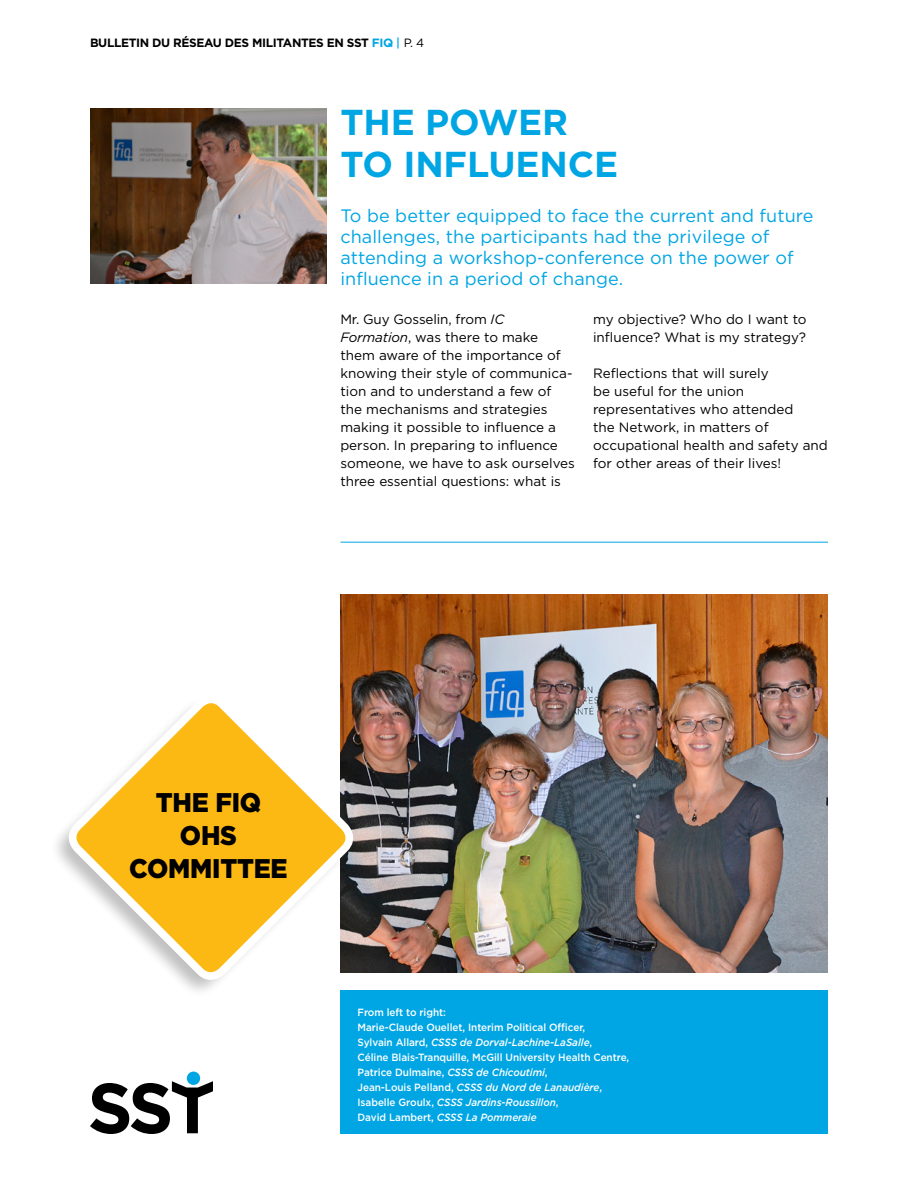
<style>
.page{position:relative;width:918px;height:1188px;background:#fff}
.page>*{position:absolute;margin:0;border:0;box-sizing:border-box;transform-origin:0 0}
.t1{font:700 36px/42px "Gotham";letter-spacing:-.005em;color:#00a5e3}
.t2{font:900 27px/33px "Gotham";letter-spacing:-.01em;color:#000;text-align:center;scale:.95 1}
.t3{font:18px/21px "Gotham";letter-spacing:.005em;color:#00a5e3}
.t4{font:13.5px/18px "Gotham";color:#000}
.t5{font:700 12px "Gotham";letter-spacing:-.03em;color:#000}
.t6{font:500 10.5px/15px "Gotham";letter-spacing:-.005em;color:#fff;scale:.95 1}
.s1{color:#00a5e3}
.s2{font-weight:500;color:#00a5e3}
.s3{font-weight:400}
.s4{font-style:italic}
</style>
<div class="page">
<svg style="left:90px;top:1081px;width:123px;height:53px"></svg>
<div style="left:187px;top:1072px;width:13px;height:13px;background:#00a5e3;border-radius:50%"></div>
<img style="left:340px;top:594px;width:488px;height:378px">
<img style="left:90px;top:108px;width:237px;height:176px">
<hr style="left:340px;top:542px;width:488px;height:1px;background:#00a5e3">
<svg style="left:67px;top:686px;width:288px;height:304px"></svg>
<div style="left:340px;top:990px;width:488px;height:144px;background:#00a5e3"></div>
<p class="t5" style="left:90px;top:36px;width:336px">BULLETIN DU RÉSEAU DES M ILITANTES EN SST <span class="s1">FIQ</span> <span class="s2">|</span> <span class="s3">p. 4</span></p>
<h1 class="t1" style="left:340px;top:100px;width:279px">TH E POWER<br>TO INFLUENCE</h1>
<h3 class="t3" style="left:340px;top:204px;width:475px">To be better equipped to face the current and future challenges, the participants had the privilege of attending a workshop-conference on the power of influence in a period of change.</h3>
<p class="t4" style="left:340px;top:310px;width:236px">Mr. Guy Gosselin, from <span class="s4">IC<br>Formation</span>, was there to make them aware of the importance of knowing their style of communica&shy;tion and to understand a few of the mechanisms and strategies making it possible to influence a person. In preparing to influence someone, we have to ask ourselves three essential questions: what is</p>
<p class="t4" style="left:593px;top:310px;width:215px">my objective? Who do I want to influence? What is my strategy?</p>
<p class="t4" style="left:593px;top:364px;width:236px">Reflections that will surely<br>be useful for the union representatives who attended<br>the Network, in matters of occupational health and safety and for other areas of their lives!</p>
<h2 class="t2" style="left:129px;top:786px;width:168px">THE FIQ<br>OHS<br>COMMITTEE</h2>
<p class="t6" style="left:358px;top:1004px;width:288px">From left to right:<br>Marie-Claude Ouellet, interim political officer,<br>Sylvain Allard, <span class="s4">CSSS de Dorval-Lachine-LaSalle</span>,<br>Céline Blais-Tranquille, McGill U niversity Health Centre, Patrice Dulmaine, <span class="s4">CSSS de Chicoutimi</span>,<br>Jean-Louis Pelland, <span class="s4">CSSS du Nord de Lanaudière</span>,<br>I sabelle Groulx, <span class="s4">CSSS Jardins-Roussillon</span>,<br>David Lambert, <span class="s4">CSSS La Pommeraie</span></p>
</div>
